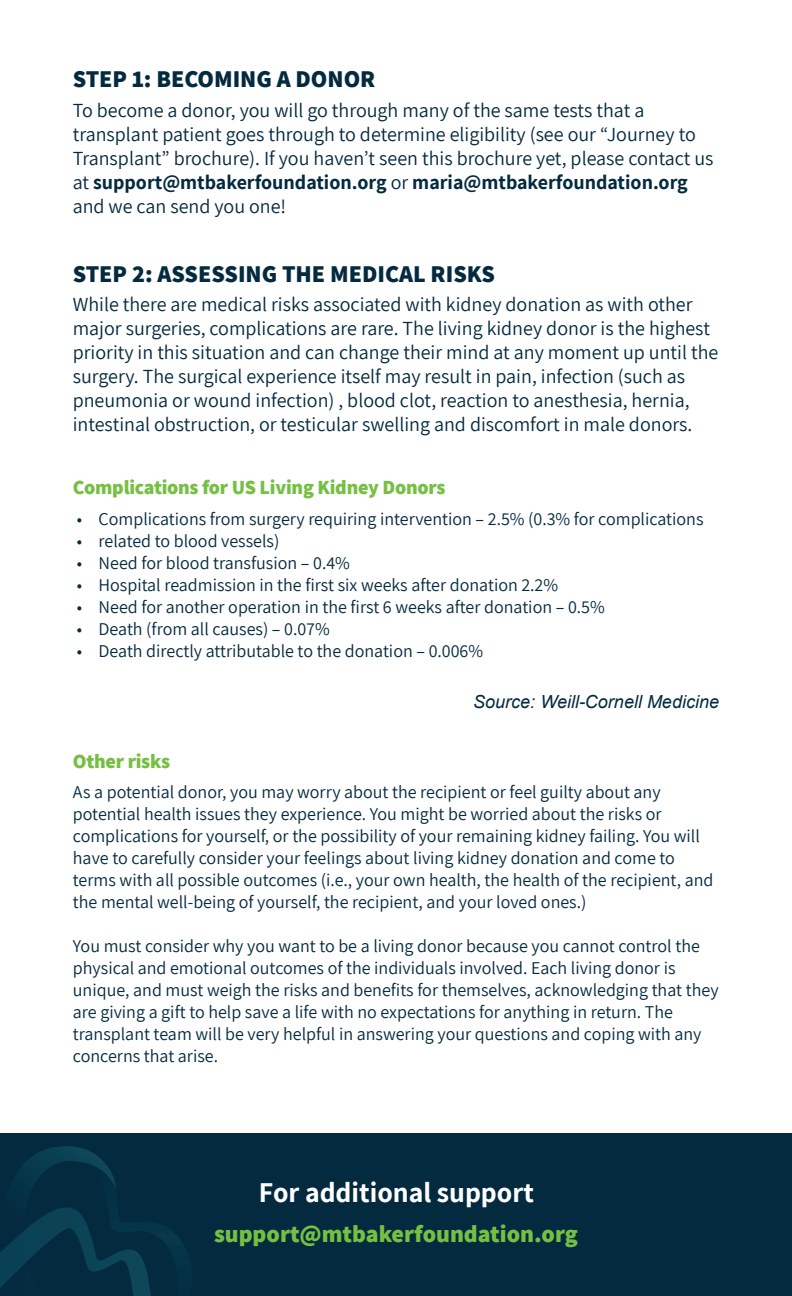
<style>
.page{position:relative;width:792px;height:1296px;background:#fff}
.page>*{position:absolute;margin:0;border:0;box-sizing:border-box;transform-origin:0 0}
.t1{font:700 28px "Assistant";color:#fff}
.t2{font:800 24px "Assistant";color:#042a40}
.t3{font:800 24px "Assistant";color:#75c043}
.t4{font:20px/24px "Assistant";color:#042a40}
.t5{font:800 20px "Assistant";letter-spacing:-.01em;color:#75c043}
.t6{font:18px/22px "Assistant";color:#042a40}
.t7{font:italic 18px "Arial";color:#042a40}
.s1{font-weight:700}
</style>
<div class="page">
<div style="left:0;top:1133px;width:792px;height:163px;background:#042a40"></div>
<svg style="left:0;top:1146px;width:185px;height:150px"></svg>
<h2 class="t2" style="left:73px;top:63px;width:304px">STEP 1: BECOMING A DONOR</h2>
<p class="t4" style="left:73px;top:97px;width:642px">To become a donor, you will go through many of the same tests that a transplant patient goes through to determine eligibility (see our “Journey to Transplant” brochure). If you haven’t seen this brochure yet, please contact us at <span class="s1">support@mtbakerfoundation.org</span> or <span class="s1">maria@mtbakerfoundation.org </span>and we can send you one!</p>
<h2 class="t2" style="left:73px;top:258px;width:424px">STEP 2: ASSESSING THE MEDICAL RISKS</h2>
<p class="t4" style="left:73px;top:292px;width:647px">While there are medical risks associated with kidney donation as with other major surgeries, complications are rare. The living kidney donor is the highest priority in this situation and can change their mind at any moment up until the surgery. The surgical experience itself may result in pain, infection (such as pneumonia or wound infection) , blood clot, reaction to anesthesia, hernia, intestinal obstruction, or testicular swelling and discomfort in male donors.</p>
<p class="t5" style="left:73px;top:473px;width:374px">Complications for US Living Kidney Donors</p>
<p class="t6" style="left:77px;top:507px;width:7px;text-align:justify">• • • • • • •</p>
<p class="t6" style="left:99px;top:507px;width:606px">Complications from surgery requiring intervention – 2.5% (0.3% for complications related to blood vessels)<br>Need for blood transfusion – 0.4%<br>Hospital readmission in the first six weeks after donation 2.2%<br>Need for another operation in the first 6 weeks after donation – 0.5%<br>Death (from all causes) – 0.07%<br>Death directly attributable to the donation – 0.006%</p>
<p class="t7" style="left:473px;top:690px;width:247px">Source: Weill-Cornell Medicine</p>
<p class="t5" style="left:73px;top:748px;width:99px">Other risks</p>
<p class="t6" style="left:73px;top:780px;width:642px">As a potential donor, you may worry about the recipient or feel guilty about any potential health issues they experience. You might be worried about the risks or complications for yourself, or the possibility of your remaining kidney failing. You will have to carefully consider your feelings about living kidney donation and come to terms with all possible outcomes (i.e., your own health, the health of the recipient, and the mental well-being of yourself, the recipient, and your loved ones.)</p>
<p class="t6" style="left:73px;top:934px;width:647px">You must consider why you want to be a living donor because you cannot control the physical and emotional outcomes of the individuals involved. Each living donor is unique, and must weigh the risks and benefits for themselves, acknowledging that they are giving a gift to help save a life with no expectations for anything in return. The transplant team will be very helpful in answering your questions and coping with any concerns that arise.</p>
<h1 class="t1" style="left:259px;top:1173px;width:276px">For additional support</h1>
<h2 class="t3" style="left:214px;top:1217px;width:365px">support@mtbakerfoundation.org</h2>
</div>
